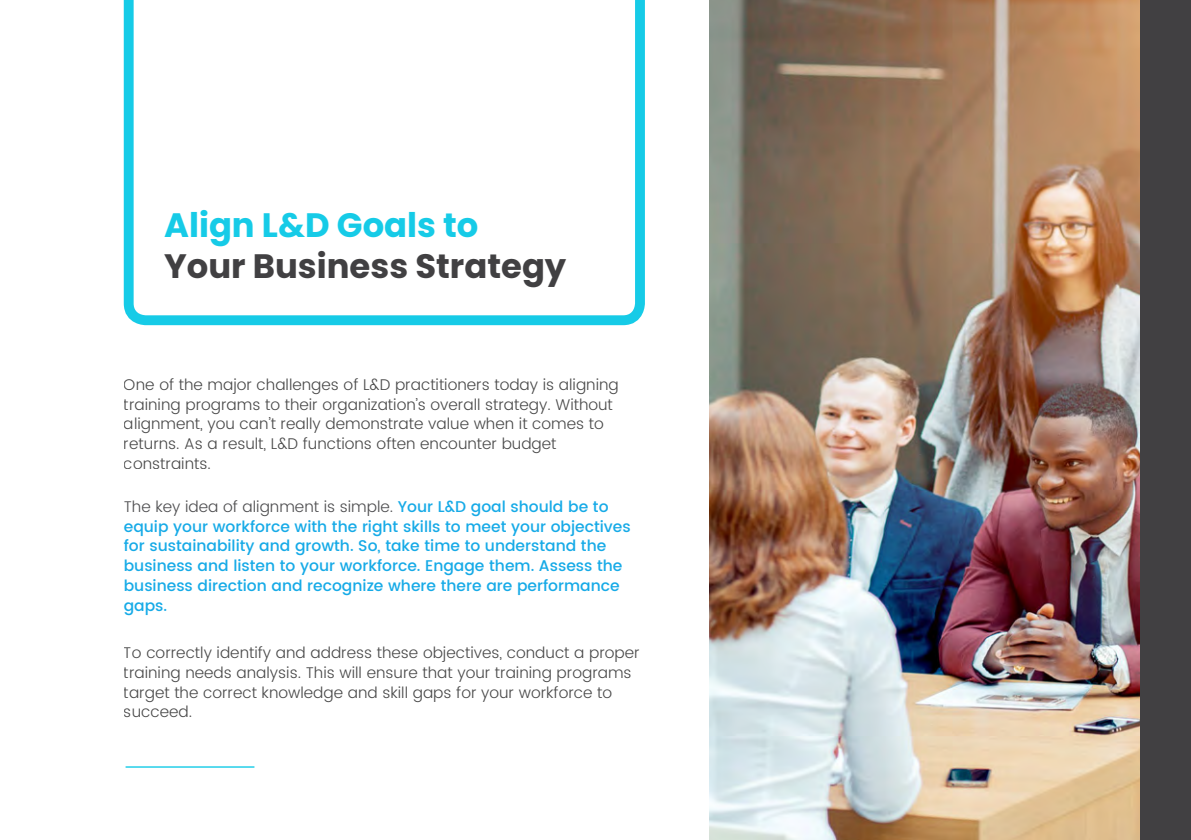
<style>
.page{position:relative;width:1191px;height:840px;background:#fff}
.page>*{position:absolute;margin:0;border:0;box-sizing:border-box;transform-origin:0 0}
.t1{font:700 33.8px "Poppins";color:#414042}
.t2{font:700 33.8px "Poppins";color:#16cbe7}
.t3{font:300 15.6px/19.8px "Poppins";color:#000}
.t4{font:500 15.6px/19.8px "Poppins";color:#16aae7}
.s1{font-weight:300;color:#4d4d4f}
</style>
<div class="page">
<img style="left:709px;top:0;width:431px;height:839px">
<div style="left:1140px;top:0;width:51px;height:839px;background:#414042"></div>
<hr style="left:126px;top:765px;width:128px;height:2px;background:#16cbe7">
<svg style="left:124px;top:0;width:521px;height:325px"></svg>
<h1 class="t2" style="left:164px;top:206px;width:316px">Align L&amp;D Goals to</h1>
<h1 class="t1" style="left:164px;top:246px;width:404px">Your Business Strategy</h1>
<p class="t3" style="left:124px;top:375px;width:496px">One of the major challenges of L&amp;D practitioners today is aligning training programs to their organization’s overall strategy. Without alignment, you can’t really demonstrate value when it comes to returns. As a result, L&amp;D functions often encounter budget constraints.</p>
<p class="t4" style="left:124px;top:496px;width:508px"><span class="s1">The key idea of alignment is simple.</span> Your L&amp;D goal should be to equip your workforce with the right skills to meet your objectives for sustainability and growth. So, take time to understand the business and listen to your workforce. Engage them. Assess the business direction and recognize where there are performance gaps.</p>
<p class="t3" style="left:124px;top:643px;width:517px">To correctly identify and address these objectives, conduct a proper training needs analysis. This will ensure that your training programs target the correct knowledge and skill gaps for your workforce to succeed.</p>
</div>
